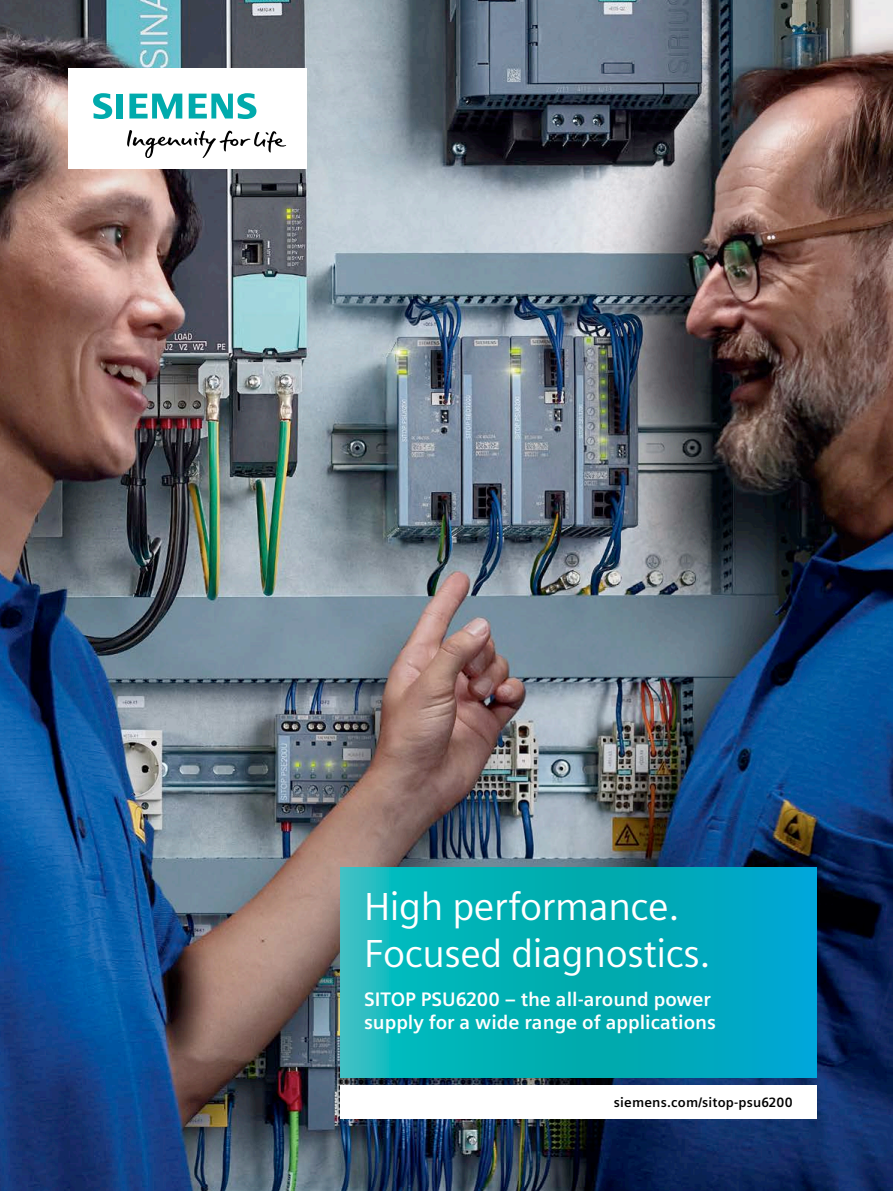
<style>
.page{position:relative;width:893px;height:1191px;background:#fff}
.page>*{position:absolute;margin:0;border:0;box-sizing:border-box;transform-origin:0 0}
.t1{font:39px/46.8px "Siemens Sans Global";letter-spacing:-.01em;color:#fff}
.t2{font:700 19.5px/23.4px "Siemens Sans";color:#fff}
.t3{font:700 13.5px "Siemens Sans";letter-spacing:.015em;color:#000}
</style>
<div class="page">
<img style="left:0;top:0;width:893px;height:1191px">
<div style="left:68px;top:68px;width:238px;height:101px;background:#fff"></div>
<svg style="left:127px;top:130px;width:159px;height:28px"></svg>
<svg style="left:93px;top:93px;width:30px;height:26px"></svg>
<svg style="left:129px;top:94px;width:53px;height:25px"></svg>
<svg style="left:189px;top:93px;width:67px;height:26px"></svg>
<div style="left:340px;top:1085px;width:476px;height:33px;background:#fff"></div>
<svg style="left:340px;top:867px;width:476px;height:210px;background:#04aebb"></svg>
<h1 class="t1" style="left:364px;top:884px;width:348px">High performance.<br>Focused diagnostics.</h1>
<p class="t2" style="left:364px;top:987px;width:353px">SITOP PSU6200 – the all-around power supply for a wide range of applications</p>
<p class="t3" style="left:614px;top:1094px;width:180px">siemens.com/sitop-psu6200</p>
</div>
